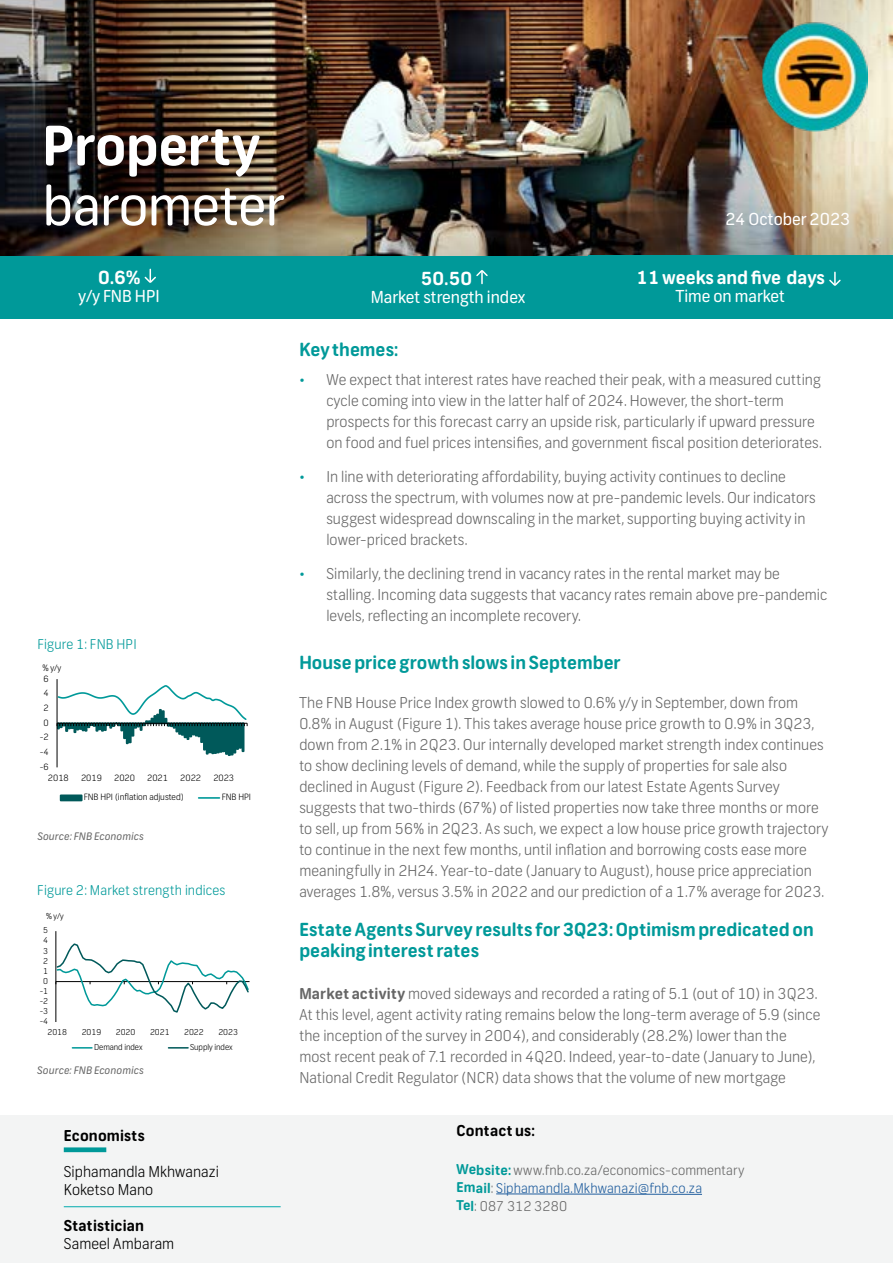
<style>
.page{position:relative;width:893px;height:1263px;background:#fff}
.page>*{position:absolute;margin:0;border:0;box-sizing:border-box;transform-origin:0 0}
.t1{font:54px "FNB Sans";letter-spacing:-.01em;color:#fff}
.t2{font:700 54px "FNB Sans";letter-spacing:-.005em;color:#fff}
.t3{font:700 18px/21px "FNB Sans";color:#099}
.t4{font:700 18px "FNB Sans";color:#fff}
.t5{font:16.5px "FNB Sans";color:#fff}
.t6{font:300 15px/21px "FNB Sans";letter-spacing:.005em;color:#666}
.t7{font:300 15px/18px "FNB Sans";letter-spacing:.005em;color:#000}
.t8{font:700 15px "FNB Sans";letter-spacing:.01em;color:#000}
.t9{font:300 13.5px/17.9px "FNB Sans";letter-spacing:.01em;color:#666}
.t10{font:300 13.5px "FNB Sans";letter-spacing:.015em;color:#099}
.t11{font:italic 10.5px "FNB Sans";letter-spacing:.015em;color:#666}
.t12{font:300 8.7px "FNB Sans";letter-spacing:-.005em;color:#000}
.t13{font:300 8.25px "FNB Sans";letter-spacing:-.005em;color:#000}
.s1{color:#099}
.s2{font-weight:700}
.s3{font-weight:700;color:#099}
.s4{color:#215e9e}
</style>
<div class="page">
<div style="left:0;top:255px;width:305px;height:64px;background:#099"></div>
<div style="left:304px;top:255px;width:368px;height:64px;background:#099"></div>
<img style="left:0;top:0;width:893px;height:255px">
<div style="left:588px;top:255px;width:305px;height:64px;background:#099"></div>
<div style="left:0;top:1116px;width:893px;height:147px;background:#f3f4f4"></div>
<div style="left:64px;top:1147px;width:42px;height:5px;background:#099"></div>
<hr style="left:64px;top:1206px;width:217px;height:1px;background:#00aaad">
<hr style="left:496px;top:1193px;width:206px;height:2px;background:#215e9e">
<img style="left:763px;top:21px;width:104px;height:110px">
<svg style="left:476px;top:270px;width:12px;height:14px"></svg>
<svg style="left:829px;top:272px;width:12px;height:14px"></svg>
<svg style="left:144px;top:269px;width:12px;height:14px"></svg>
<div style="left:206px;top:722px;width:3px;height:33px;border:2px solid #00595a"></div>
<div style="left:208px;top:722px;width:3px;height:31px;border:2px solid #00595a"></div>
<div style="left:211px;top:722px;width:3px;height:32px;border:2px solid #00595a"></div>
<div style="left:214px;top:722px;width:3px;height:32px;border:2px solid #00595a"></div>
<div style="left:217px;top:722px;width:3px;height:31px;border:2px solid #00595a"></div>
<div style="left:225px;top:722px;width:3px;height:33px;border:2px solid #00595a"></div>
<div style="left:228px;top:722px;width:3px;height:34px;border:2px solid #00595a"></div>
<div style="left:230px;top:722px;width:4px;height:33px;border:2px solid #00595a"></div>
<div style="left:233px;top:722px;width:3px;height:31px;border:2px solid #00595a"></div>
<hr style="left:57px;top:679px;width:1px;height:88px;background:#000">
<svg style="left:57px;top:684px;width:191px;height:68px"></svg>
<div style="left:61px;top:795px;width:21px;height:5px;background:#00595a"></div>
<div style="left:60px;top:794px;width:23px;height:7px;border:2px solid #00595a"></div>
<hr style="left:199px;top:797px;width:20px;height:2px;background:#099">
<hr style="left:56px;top:931px;width:1px;height:91px;background:#000">
<svg style="left:55px;top:942px;width:195px;height:72px"></svg>
<svg style="left:72px;top:1047px;width:20px;height:1px"></svg>
<svg style="left:169px;top:1047px;width:19px;height:1px"></svg>
<h1 class="t2" style="left:43px;top:113px;width:219px">Property</h1>
<h1 class="t1" style="left:43px;top:173px;width:243px">barometer</h1>
<p class="t5" style="left:726px;top:209px;width:126px">24 October 2023</p>
<p class="t4" style="left:98px;top:266px;width:44px">0.6%</p>
<p class="t5" style="left:79px;top:286px;width:83px">y/y FNB HPI</p>
<p class="t10" style="left:37px;top:636px;width:101px">Figure 1: FNB HPI</p>
<p class="t12" style="left:42px;top:662px;width:20px">% y/y</p>
<p class="t12" style="left:44px;top:673px;width:7px">6</p>
<p class="t12" style="left:44px;top:688px;width:7px">4</p>
<p class="t12" style="left:44px;top:702px;width:7px">2</p>
<p class="t12" style="left:44px;top:717px;width:7px">0</p>
<p class="t12" style="left:40px;top:732px;width:11px">-2</p>
<p class="t12" style="left:40px;top:747px;width:11px">-4</p>
<p class="t12" style="left:40px;top:761px;width:11px">-6</p>
<p class="t12" style="left:48px;top:773px;width:22px">2018</p>
<p class="t12" style="left:81px;top:773px;width:22px">2019</p>
<p class="t12" style="left:114px;top:773px;width:22px">2020</p>
<p class="t12" style="left:147px;top:773px;width:22px">2021</p>
<p class="t12" style="left:180px;top:773px;width:22px">2022</p>
<p class="t12" style="left:213px;top:773px;width:22px">2023</p>
<p class="t12" style="left:84px;top:792px;width:101px">FNB HPI (inflation adjusted)</p>
<p class="t12" style="left:222px;top:792px;width:31px">FNB HPI</p>
<p class="t11" style="left:37px;top:830px;width:108px">Source: FNB Economics</p>
<p class="t10" style="left:37px;top:881px;width:190px">Figure 2: Market strength indices</p>
<p class="t13" style="left:46px;top:911px;width:19px">% y/y</p>
<p class="t13" style="left:43px;top:925px;width:6px">5</p>
<p class="t13" style="left:43px;top:935px;width:6px">4</p>
<p class="t13" style="left:43px;top:945px;width:6px">3</p>
<p class="t13" style="left:43px;top:956px;width:6px">2</p>
<p class="t13" style="left:43px;top:966px;width:6px">1</p>
<p class="t13" style="left:43px;top:976px;width:6px">0</p>
<p class="t13" style="left:40px;top:986px;width:10px">-1</p>
<p class="t13" style="left:40px;top:996px;width:10px">-2</p>
<p class="t13" style="left:40px;top:1006px;width:10px">-3</p>
<p class="t13" style="left:40px;top:1016px;width:10px">-4</p>
<p class="t13" style="left:48px;top:1027px;width:21px">2018</p>
<p class="t13" style="left:82px;top:1027px;width:21px">2019</p>
<p class="t13" style="left:116px;top:1027px;width:21px">2020</p>
<p class="t13" style="left:150px;top:1027px;width:21px">2021</p>
<p class="t13" style="left:184px;top:1027px;width:21px">2022</p>
<p class="t13" style="left:218px;top:1027px;width:21px">2023</p>
<p class="t13" style="left:94px;top:1042px;width:50px">Demand index</p>
<p class="t13" style="left:190px;top:1042px;width:44px">Supply index</p>
<p class="t11" style="left:37px;top:1063px;width:108px">Source: FNB Economics</p>
<p class="t8" style="left:64px;top:1126px;width:83px">Economists</p>
<p class="t7" style="left:64px;top:1162px;width:157px">Siphamandla Mkhwanazi<br>Koketso Mano</p>
<p class="t8" style="left:64px;top:1216px;width:82px">Statistician</p>
<p class="t7" style="left:64px;top:1234px;width:112px">Sameel Ambaram</p>
<p class="t4" style="left:636px;top:266px;width:190px">11 weeks and five days</p>
<p class="t5" style="left:676px;top:286px;width:111px">Time on market</p>
<p class="t4" style="left:421px;top:267px;width:53px">50.50</p>
<p class="t5" style="left:371px;top:287px;width:156px">Market strength index</p>
<p class="t3" style="left:299px;top:339px;width:101px">Key themes:</p>
<p class="t6" style="left:326px;top:369px;width:497px;text-indent:-27px"><span class="s1">•</span> We expect that interest rates have reached their peak, with a measured cutting cycle coming into view in the latter half of 2024. However, the short-term prospects for this forecast carry an upside risk, particularly if upward pressure on food and fuel prices intensifies, and government fiscal position deteriorates.</p>
<p class="t6" style="left:326px;top:466px;width:491px;text-indent:-27px"><span class="s1">•</span> In line with deteriorating affordability, buying activity continues to decline across the spectrum, with volumes now at pre-pandemic levels. Our indicators suggest widespread downscaling in the market, supporting buying activity in lower-priced brackets.</p>
<p class="t6" style="left:326px;top:563px;width:502px;text-indent:-27px"><span class="s1">•</span> Similarly, the declining trend in vacancy rates in the rental market may be stalling. Incoming data suggests that vacancy rates remain above pre-pandemic levels, reflecting an incomplete recovery.</p>
<p class="t3" style="left:299px;top:652px;width:323px">House price growth slows in September</p>
<p class="t6" style="left:299px;top:693px;width:530px">The FNB House Price Index growth slowed to 0.6% y/y in September, down from 0.8% in August (Figure 1). This takes average house price growth to 0.9% in 3Q23, down from 2.1% in 2Q23. Our internally developed market strength index continues to show declining levels of demand, while the supply of properties for sale also declined in August (Figure 2). Feedback from our latest Estate Agents Survey suggests that two-thirds (67%) of listed properties now take three months or more to sell, up from 56% in 2Q23. As such, we expect a low house price growth trajectory to continue in the next few months, until inflation and borrowing costs ease more meaningfully in 2H24. Year-to-date (January to August), house price appreciation averages 1.8%, versus 3.5% in 2022 and our prediction of a 1.7% average for 2023.</p>
<p class="t3" style="left:299px;top:919px;width:516px">Estate Agents Survey results for 3Q23: Optimism predicated on peaking interest rates</p>
<p class="t6" style="left:299px;top:984px;width:522px"><span class="s2">Market activity</span> moved sideways and recorded a rating of 5.1 (out of 10) in 3Q23.<br>At this level, agent activity rating remains below the long-term average of 5.9 (since the inception of the survey in 2004), and considerably (28.2%) lower than the most recent peak of 7.1 recorded in 4Q20. Indeed, year-to-date (January to June), National Credit Regulator (NCR) data shows that the volume of new mortgage</p>
<p class="t8" style="left:457px;top:1122px;width:80px">Contact us:</p>
<p class="t9" style="left:456px;top:1161px;width:289px"><span class="s3">Website:</span> www.fnb.co.za/economics-commentary<br><span class="s3">Email</span>: <span class="s4">Siphamandla.Mkhwanazi@fnb.co.za<br></span><span class="s3">Tel</span>: 087 312 3280</p>
</div>
